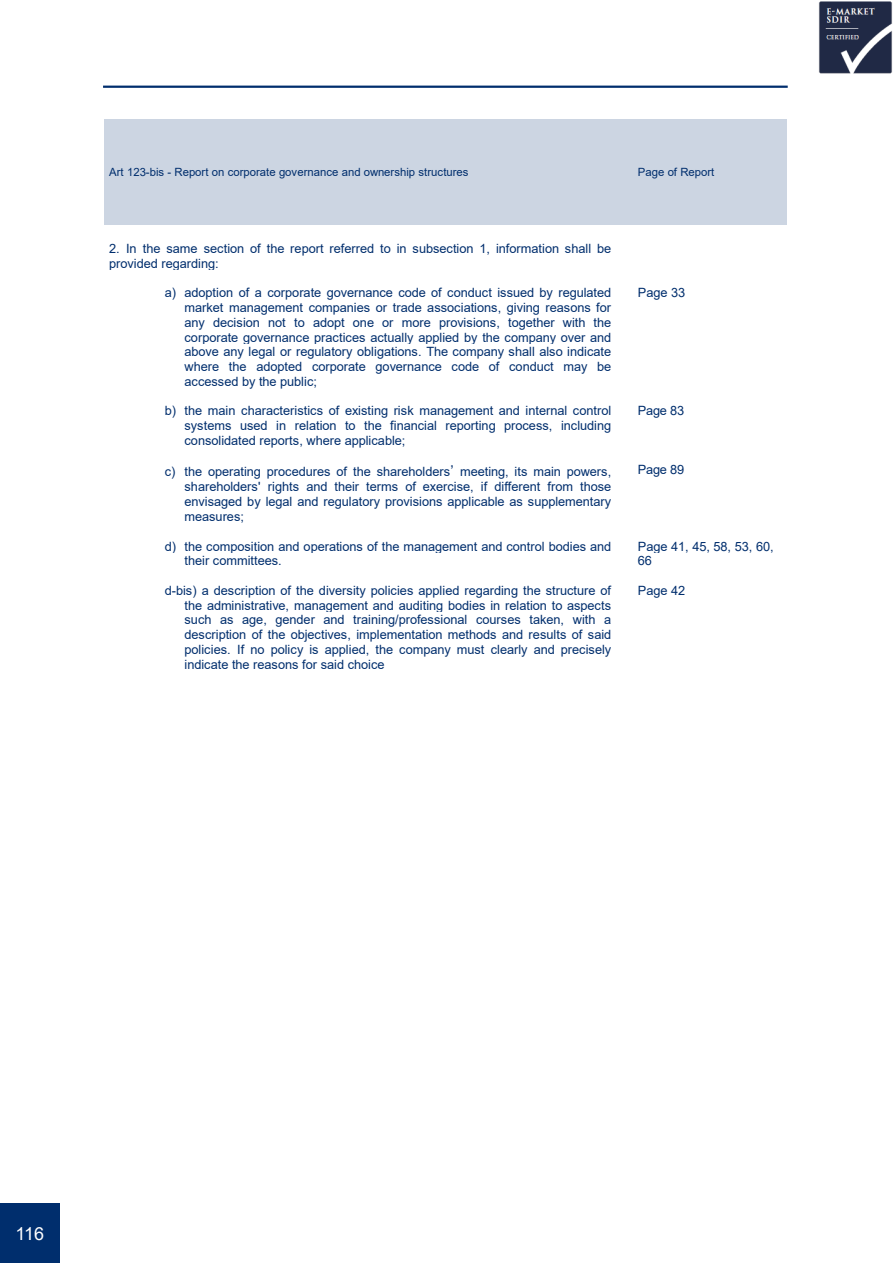
<style>
.page{position:relative;width:893px;height:1263px;background:#fff}
.page>*{position:absolute;margin:0;border:0;box-sizing:border-box;transform-origin:0 0}
.t1{font:18px "Arial";color:#fff}
.t2{font:12.75px/14.7px "Arial";letter-spacing:-.005em;color:#002e6d;text-align:justify}
.t3{font:11.4px "Arial";color:#002e6d}
.s1{font-size:15px}
</style>
<div class="page">
<hr style="left:103px;top:86px;width:685px;height:2px;background:#002e6d">
<div style="left:104px;top:119px;width:513px;height:106px;background:#ccd5e2"></div>
<div style="left:617px;top:119px;width:170px;height:106px;background:#ccd5e2"></div>
<div style="left:0;top:1203px;width:60px;height:60px;background:#002e6d"></div>
<img style="left:819px;top:1px;width:73px;height:73px">
<p class="t3" style="left:109px;top:164px;width:361px">Art 123-bis - Report on corporate governance and ownership structures</p>
<p class="t3" style="left:638px;top:164px;width:78px">Page of Report</p>
<p class="t2" style="left:109px;top:241px;width:504px">2. In the same section of the report referred to in subsection 1, information shall be provided regarding:</p>
<p class="t2" style="left:184px;top:285px;width:428px;text-indent:-20px">a) adoption of a corporate governance code of conduct issued by regulated market management companies or trade associations, giving reasons for any decision not to adopt one or more provisions, together with the corporate governance practices actually applied by the company over and above any legal or regulatory obligations. The company shall also indicate where the adopted corporate governance code of conduct may be accessed by the public;</p>
<p class="t2" style="left:638px;top:285px;width:49px">Page 33</p>
<p class="t2" style="left:184px;top:403px;width:428px;text-indent:-20px">b) the main characteristics of existing risk management and internal control systems used in relation to the financial reporting process, including consolidated reports, where applicable;</p>
<p class="t2" style="left:638px;top:403px;width:48px">Page 83</p>
<p class="t2" style="left:184px;top:464px;width:428px;text-indent:-20px">c) the operating procedures of the shareholders<span class="s1">’</span> meeting, its main powers, shareholders' rights and their terms of exercise, if different from those envisaged by legal and regulatory provisions applicable as supplementary measures;</p>
<p class="t2" style="left:638px;top:462px;width:48px">Page 89</p>
<p class="t2" style="left:184px;top:539px;width:428px;text-indent:-20px">d) the composition and operations of the management and control bodies and their committees.</p>
<p class="t2" style="left:638px;top:539px;width:137px">Page 41, 45, 58, 53, 60,<br>66</p>
<p class="t2" style="left:184px;top:583px;width:428px;text-indent:-20px">d-bis) a description of the diversity policies applied regarding the structure of the administrative, management and auditing bodies in relation to aspects such as age, gender and training/professional courses taken, with a description of the objectives, implementation methods and results of said policies. If no policy is applied, the company must clearly and precisely indicate the reasons for said choice</p>
<p class="t2" style="left:638px;top:583px;width:49px">Page 42</p>
<h1 class="t1" style="left:15px;top:1221px;width:30px">116</h1>
</div>
